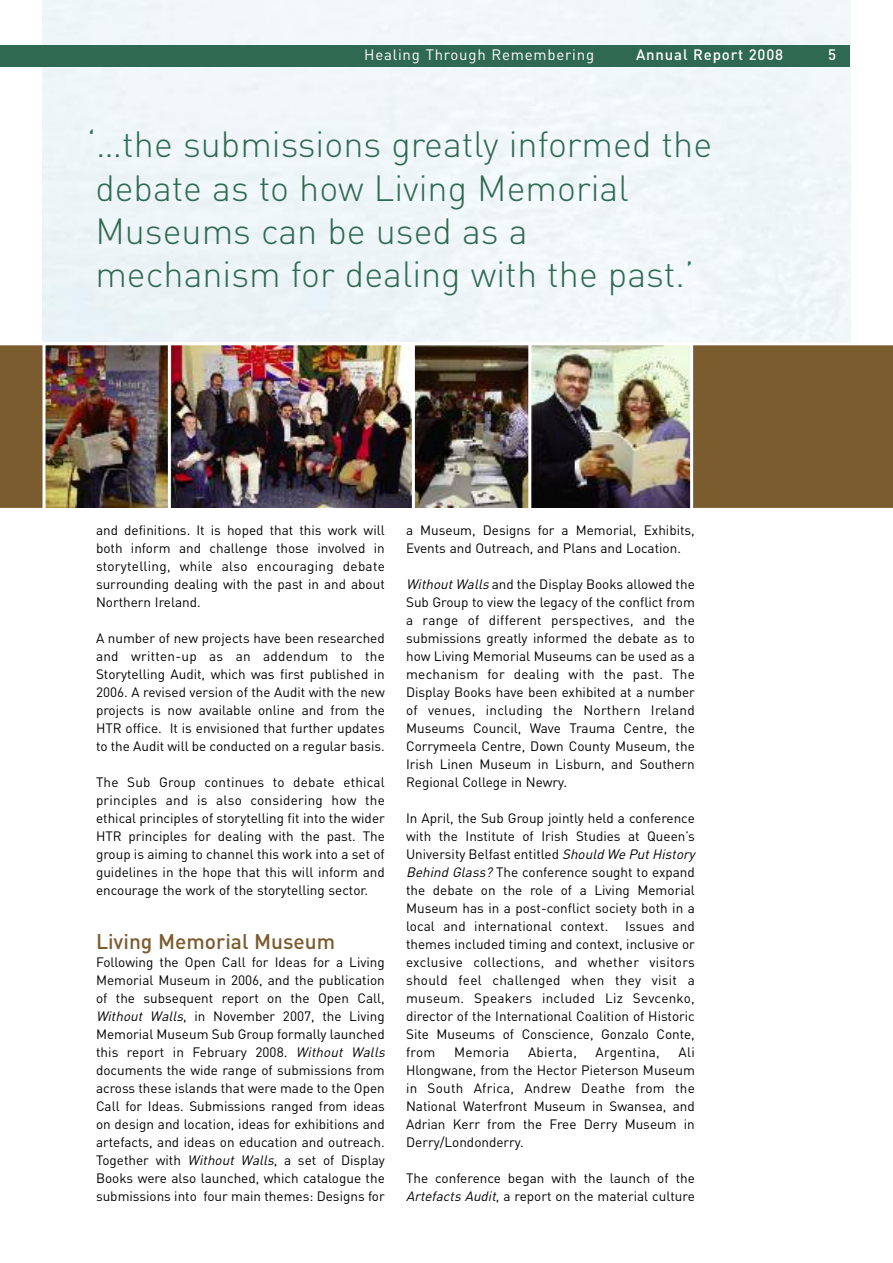
<style>
.page{position:relative;width:893px;height:1263px;background:#fff}
.page>*{position:absolute;margin:0;border:0;box-sizing:border-box;transform-origin:0 0}
.t1{font:300 36px/43.2px "DIN";color:#2f6951}
.t2{font:500 21px "DIN";color:#7a5c2f}
.t3{font:15px "DIN";letter-spacing:.05em;color:#fff}
.t4{font:500 15px "DIN";letter-spacing:.055em;color:#fff}
.t5{font:13.5px/18px "DIN";color:#000;text-align:justify}
.t6{font:13.5px "DIN";letter-spacing:.02em;color:#000}
.s1{font-style:italic}
</style>
<div class="page">
<div style="left:43px;top:0;width:807px;height:342px;background:#eff6f9"></div>
<div style="left:0;top:345px;width:893px;height:163px;background:#7a5c2f"></div>
<img style="left:47px;top:346px;width:481px;height:161px">
<div style="left:43px;top:342px;width:131px;height:169px;border:3px solid #fff"></div>
<div style="left:408px;top:342px;width:128px;height:169px;border:3px solid #fff"></div>
<div style="left:168px;top:342px;width:247px;height:169px;border:3px solid #fff"></div>
<div style="left:0;top:45px;width:850px;height:21px;background:#2f6951"></div>
<img style="left:532px;top:346px;width:157px;height:161px">
<div style="left:528px;top:342px;width:165px;height:169px;border:3px solid #fff"></div>
<p class="t3" style="left:364px;top:46px;width:231px">Healing Through Remembering</p>
<p class="t4" style="left:636px;top:46px;width:148px">Annual Report 2008</p>
<p class="t4" style="left:828px;top:46px;width:9px">5</p>
<h1 class="t1" style="left:87px;top:123px;width:627px">‘…the submissions greatly informed the debate as to how Living Memorial Museums can be used as a mechanism for dealing with the past.’</h1>
<p class="t5" style="left:96px;top:521px;width:290px">and definitions. It is hoped that this work will both inform and challenge those involved in storytelling, while also encouraging debate surrounding dealing with the past in and about Northern Ireland.</p>
<p class="t5" style="left:96px;top:629px;width:290px">A number of new projects have been researched and written-up as an addendum to the Storytelling Audit, which was first published in 2006. A revised version of the Audit with the new projects is now available online and from the HTR office. It is envisioned that further updates to the Audit will be conducted on a regular basis.</p>
<p class="t5" style="left:96px;top:773px;width:290px">The Sub Group continues to debate ethical principles and is also considering how the ethical principles of storytelling fit into the wider HTR principles for dealing with the past. The group is aiming to channel this work into a set of guidelines in the hope that this will inform and encourage the work of the storytelling sector.</p>
<h2 class="t2" style="left:96px;top:929px;width:241px">Living Memorial Museum</h2>
<p class="t5" style="left:96px;top:953px;width:293px;text-align:left">Following the Open Call for Ideas for a Living Memorial Museum in 2006, and the publication of the subsequent report on the Open Call, <span class="s1">Without Walls</span>, in November 2007, the Living Memorial Museum Sub Group formally launched this report in February 2008. <span class="s1">Without Walls </span>documents the wide range of submissions from across these islands that were made to the Open Call for Ideas. Submissions ranged from ideas on design and location, ideas for exhibitions and artefacts, and ideas on education and outreach.<br>Together with <span class="s1">Without Walls</span>, a set of Display Books were also launched, which catalogue the submissions into four main themes: Designs for</p>
<p class="t5" style="left:406px;top:521px;width:290px">a Museum, Designs for a Memorial, Exhibits,<br>Events and Outreach, and Plans and Location.</p>
<p class="t5" style="left:406px;top:575px;width:290px"><span class="s1">WithoutWalls</span>and the Display Books allowed the Sub Group to view the legacy of the conflict from a range of different perspectives, and the submissions greatly informed the debate as to how Living Memorial Museums can be used as a mechanism for dealing with the past. The Display Books have been exhibited at a number of venues, including the Northern Ireland Museums Council, Wave Trauma Centre, the Corrymeela Centre, Down County Museum, the Irish Linen Museum in Lisburn, and Southern Regional College in Newry.</p>
<p class="t5" style="left:406px;top:809px;width:290px">In April, the Sub Group jointly held a conference with the Institute of Irish Studies at Queen’s University Belfast entitled <span class="s1">ShouldWePutHistory BehindGlass?</span>The conference sought to expand the debate on the role of a Living Memorial Museum has in a post-conflict society both in a local and international context.</p>
<p class="t5" style="left:406px;top:917px;width:290px;text-indent:219px">Issues and themes included timing and context, inclusive or exclusive collections, and whether visitors should feel challenged when they visit a museum. Speakers included Liz Sevcenko, director of the International Coalition of Historic Site Museums of Conscience, Gonzalo Conte, from</p>
<p class="t5" style="left:406px;top:1043px;width:290px;text-indent:273px">Ali Hlongwane, from the Hector Pieterson Museum in South Africa, Andrew Deathe from the National Waterfront Museum in Swansea, and Adrian Kerr from the Free Derry Museum in Derry/Londonderry.</p>
<p class="t5" style="left:406px;top:1169px;width:290px">The conference began with the launch of the<br><span class="s1">ArtefactsAudit</span>, a report on the material culture</p>
<p class="t6" style="left:454px;top:1044px;width:57px">Memoria</p>
<p class="t6" style="left:528px;top:1044px;width:50px">Abierta,</p>
<p class="t6" style="left:596px;top:1044px;width:66px">Argentina,</p>
</div>
